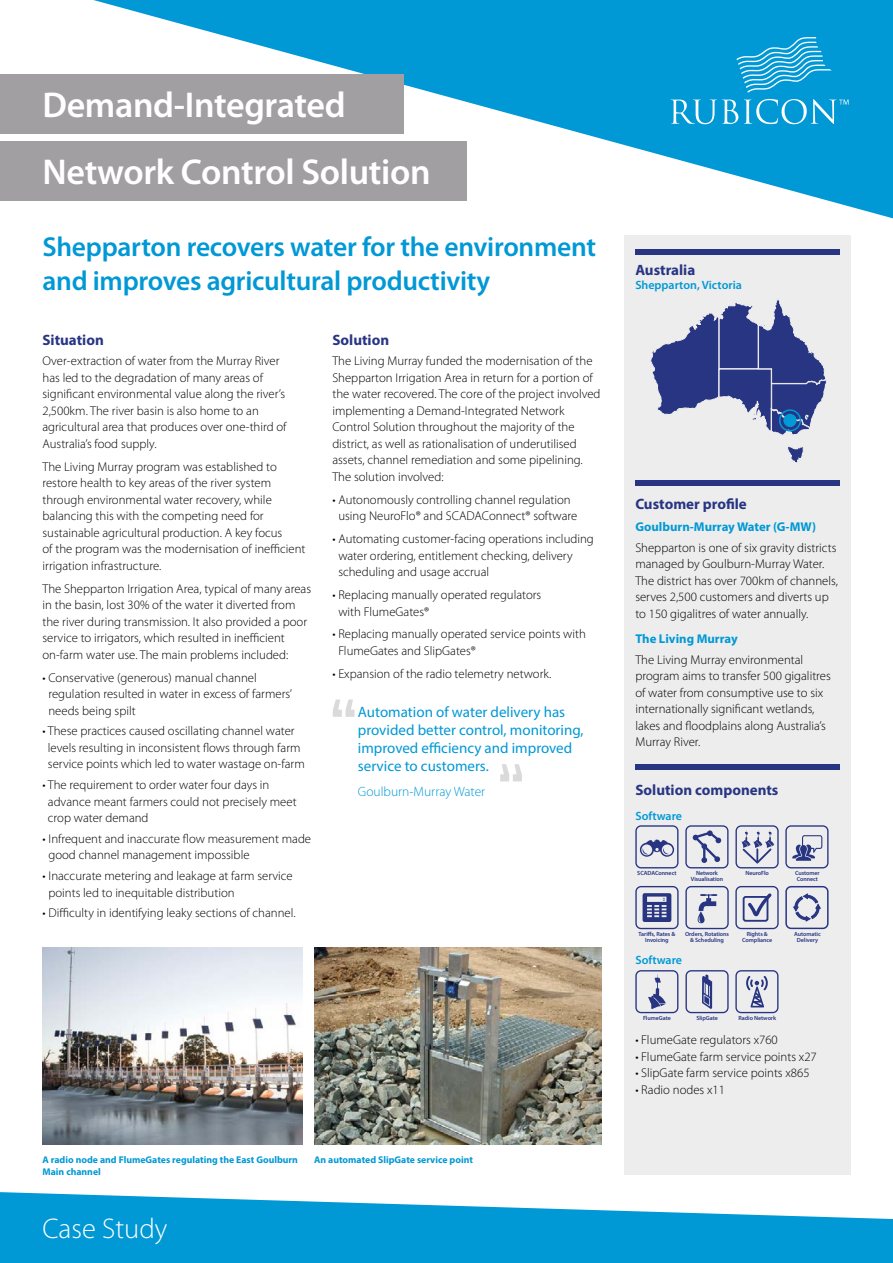
<style>
.page{position:relative;width:893px;height:1263px;background:#fff}
.page>*{position:absolute;margin:0;border:0;box-sizing:border-box;transform-origin:0 0}
.t1{font:600 36px/67.2px "Myriad Pro";letter-spacing:-.01em;color:#fff}
.t2{font:300 28.5px "Myriad Pro";color:#fff}
.t3{font:600 27.45px/33.3px "Myriad Pro";letter-spacing:-.01em;color:#0098d5}
.t4{font:15px/18px "Myriad Pro";color:#0098d5}
.t5{font:700 15px "Myriad Pro";color:#283583}
.t6{font:300 13.5px "Myriad Pro";color:#0098d5}
.t7{font:300 12.75px/16.5px "Myriad Pro";color:#000}
.t8{font:700 12.75px "Myriad Pro";color:#0098d5}
.t9{font:600 12px "Myriad Pro";color:#0098d5}
.t10{font:700 9.75px/12px "Myriad Pro";color:#0098d5}
.t11{font:600 6px/6px "Myriad Pro";letter-spacing:-.01em;color:#283583;text-align:center}
</style>
<div class="page">
<svg style="left:93px;top:0;width:800px;height:218px;fill:#0098d5"></svg>
<div style="left:0;top:74px;width:404px;height:59px;background:#a29fa2"></div>
<div style="left:0;top:141px;width:467px;height:59px;background:#a29fa2"></div>
<svg style="left:0;top:1192px;width:893px;height:71px;fill:#0098d5"></svg>
<svg style="left:671px;top:100px;width:67px;height:24px"></svg>
<svg style="left:736px;top:37px;width:96px;height:56px;background:#2ba9dc"></svg>
<svg style="left:744px;top:99px;width:104px;height:25px;background:#32acdd"></svg>
<div style="left:624px;top:236px;width:226px;height:939px;background:#ededed"></div>
<div style="left:635px;top:249px;width:204px;height:6px;background:#283583"></div>
<div style="left:635px;top:480px;width:204px;height:6px;background:#283583"></div>
<svg style="left:650px;top:300px;width:176px;height:135px"></svg>
<svg style="left:787px;top:447px;width:17px;height:16px"></svg>
<div style="left:779px;top:409px;width:22px;height:22px;border:2px solid #0098d5;border-radius:50%"></div>
<div style="left:783px;top:414px;width:14px;height:13px;background:#0098d5;border-radius:50%"></div>
<div style="left:635px;top:764px;width:204px;height:5px;background:#283583"></div>
<svg style="left:635px;top:825px;width:43px;height:43px"></svg>
<svg style="left:685px;top:825px;width:43px;height:43px"></svg>
<svg style="left:735px;top:825px;width:44px;height:43px"></svg>
<svg style="left:785px;top:825px;width:43px;height:43px"></svg>
<svg style="left:635px;top:970px;width:43px;height:43px"></svg>
<svg style="left:735px;top:970px;width:43px;height:43px"></svg>
<svg style="left:635px;top:886px;width:44px;height:43px"></svg>
<svg style="left:685px;top:886px;width:44px;height:43px"></svg>
<svg style="left:735px;top:886px;width:44px;height:43px"></svg>
<div style="left:743px;top:896px;width:25px;height:26px;border:2px solid #283583;border-radius:2px"></div>
<svg style="left:685px;top:970px;width:44px;height:43px"></svg>
<div style="left:785px;top:886px;width:43px;height:43px;border:1px solid #283583;border-radius:5px"></div>
<svg style="left:793px;top:893px;width:28px;height:29px"></svg>
<img style="left:43px;top:947px;width:260px;height:197px">
<img style="left:314px;top:947px;width:287px;height:197px">
<svg style="left:333px;top:699px;width:22px;height:18px"></svg>
<svg style="left:500px;top:764px;width:22px;height:17px"></svg>
<h1 class="t1" style="left:43px;top:70px;width:390px">Demand-Integrated<br>Network Control Solution</h1>
<h3 class="t3" style="left:43px;top:230px;width:555px">Shepparton recovers water for the environment and improves agricultural productivity</h3>
<p class="t5" style="left:43px;top:330px;width:63px">Situation</p>
<p class="t7" style="left:43px;top:353px;width:246px">Over-extraction of water from the Murray River has led to the degradation of many areas of significant environmental value along the river’s 2,500km. The river basin is also home to an agricultural area that produces over one-third of Australia’s food supply.</p>
<p class="t7" style="left:43px;top:458px;width:264px">The Living Murray program was established to restore health to key areas of the river system through environmental water recovery, while balancing this with the competing need for sustainable agricultural production. A key focus<br>of the program was the modernisation of inefficient irrigation infrastructure.</p>
<p class="t7" style="left:43px;top:580px;width:270px">The Shepparton Irrigation Area, typical of many areas in the basin, lost 30% of the water it diverted from the river during transmission. It also provided a poor service to irrigators, which resulted in inefficient on-farm water use. The main problems included:</p>
<p class="t7" style="left:48px;top:669px;width:245px;text-indent:-6px">• Conservative (generous) manual channel regulation resulted in water in excess of farmers’ needs being spilt</p>
<p class="t7" style="left:48px;top:723px;width:258px;text-indent:-5px">• These practices caused oscillating channel water levels resulting in inconsistent flows through farm service points which led to water wastage on-farm</p>
<p class="t7" style="left:48px;top:776px;width:250px;text-indent:-5px">• The requirement to order water four days in advance meant farmers could not precisely meet crop water demand</p>
<p class="t7" style="left:48px;top:830px;width:264px;text-indent:-6px">• Infrequent and inaccurate flow measurement made good channel management impossible</p>
<p class="t7" style="left:48px;top:867px;width:246px;text-indent:-6px">• Inaccurate metering and leakage at farm service points led to inequitable distribution</p>
<p class="t7" style="left:43px;top:905px;width:255px">• Difficulty in identifying leaky sections of channel.</p>
<p class="t5" style="left:332px;top:330px;width:58px">Solution</p>
<p class="t7" style="left:332px;top:353px;width:270px">The Living Murray funded the modernisation of the Shepparton Irrigation Area in return for a portion of the water recovered. The core of the project involved implementing a Demand-Integrated Network Control Solution throughout the majority of the district, as well as rationalisation of underutilised assets, channel remediation and some pipelining.<br>The solution involved:</p>
<p class="t7" style="left:332px;top:491px;width:246px;text-align:center">• Autonomously controlling channel regulation using NeuroFlo® and SCADAConnect® software</p>
<p class="t7" style="left:338px;top:531px;width:257px;text-indent:-6px">• Automating customer-facing operations including water ordering, entitlement checking, delivery scheduling and usage accrual</p>
<p class="t7" style="left:338px;top:586px;width:205px;text-indent:-6px">• Replacing manually operated regulators with FlumeGates®</p>
<p class="t7" style="left:338px;top:626px;width:249px;text-indent:-6px">• Replacing manually operated service points with<br>FlumeGates and SlipGates®</p>
<p class="t7" style="left:332px;top:665px;width:221px">• Expansion of the radio telemetry network.</p>
<p class="t4" style="left:358px;top:703px;width:227px">Automation of water delivery has provided better control, monitoring, improved efficiency and improved service to customers.</p>
<p class="t6" style="left:358px;top:783px;width:129px">Goulburn-Murray Water</p>
<p class="t10" style="left:43px;top:1153px;width:257px">A radio node and FlumeGates regulating the East Goulburn<br>Main channel</p>
<p class="t10" style="left:314px;top:1153px;width:160px">An automated SlipGate service point</p>
<h2 class="t2" style="left:43px;top:1211px;width:126px">Case Study</h2>
<p class="t5" style="left:635px;top:260px;width:61px">Australia</p>
<p class="t9" style="left:635px;top:278px;width:108px">Shepparton, Victoria</p>
<p class="t5" style="left:635px;top:494px;width:113px">Customer profile</p>
<p class="t8" style="left:635px;top:519px;width:182px">Goulburn-Murray Water (G-MW)</p>
<p class="t7" style="left:635px;top:539px;width:204px">Shepparton is one of six gravity districts managed by Goulburn-Murray Water.<br>The district has over 700km of channels, serves 2,500 customers and diverts up to 150 gigalitres of water annually.</p>
<p class="t8" style="left:635px;top:630px;width:104px">The Living Murray</p>
<p class="t7" style="left:635px;top:651px;width:197px">The Living Murray environmental program aims to transfer 500 gigalitres of water from consumptive use to six internationally significant wetlands, lakes and floodplains along Australia’s Murray River.</p>
<p class="t5" style="left:635px;top:781px;width:145px">Solution components</p>
<p class="t9" style="left:635px;top:808px;width:48px">Software</p>
<p class="t11" style="left:637px;top:870px;width:41px">SCADAConnect</p>
<p class="t11" style="left:691px;top:870px;width:34px">Network<br>Visualisation</p>
<p class="t11" style="left:745px;top:870px;width:25px">NeuroFlo</p>
<p class="t11" style="left:795px;top:870px;width:26px;text-align:left">Customer<br>Connect</p>
<p class="t11" style="left:639px;top:931px;width:38px">Tariffs, Rates &amp;<br>Invoicing</p>
<p class="t11" style="left:685px;top:931px;width:46px">Orders, Rotations &amp; Scheduling</p>
<p class="t9" style="left:635px;top:952px;width:48px">Software</p>
<p class="t11" style="left:742px;top:931px;width:32px">Rights &amp;<br>Compliance</p>
<p class="t11" style="left:794px;top:931px;width:28px">Automatic<br>Delivery</p>
<p class="t11" style="left:643px;top:1015px;width:29px">FlumeGate</p>
<p class="t7" style="left:635px;top:1031px;width:144px">• FlumeGate regulators x760</p>
<p class="t7" style="left:635px;top:1048px;width:183px">• FlumeGate farm service points x27</p>
<p class="t7" style="left:635px;top:1064px;width:176px">• SlipGate farm service points x865</p>
<p class="t7" style="left:635px;top:1081px;width:91px">• Radio nodes x11</p>
<p class="t11" style="left:696px;top:1015px;width:23px">SlipGate</p>
<p class="t11" style="left:738px;top:1015px;width:39px">Radio Network</p>
</div>
